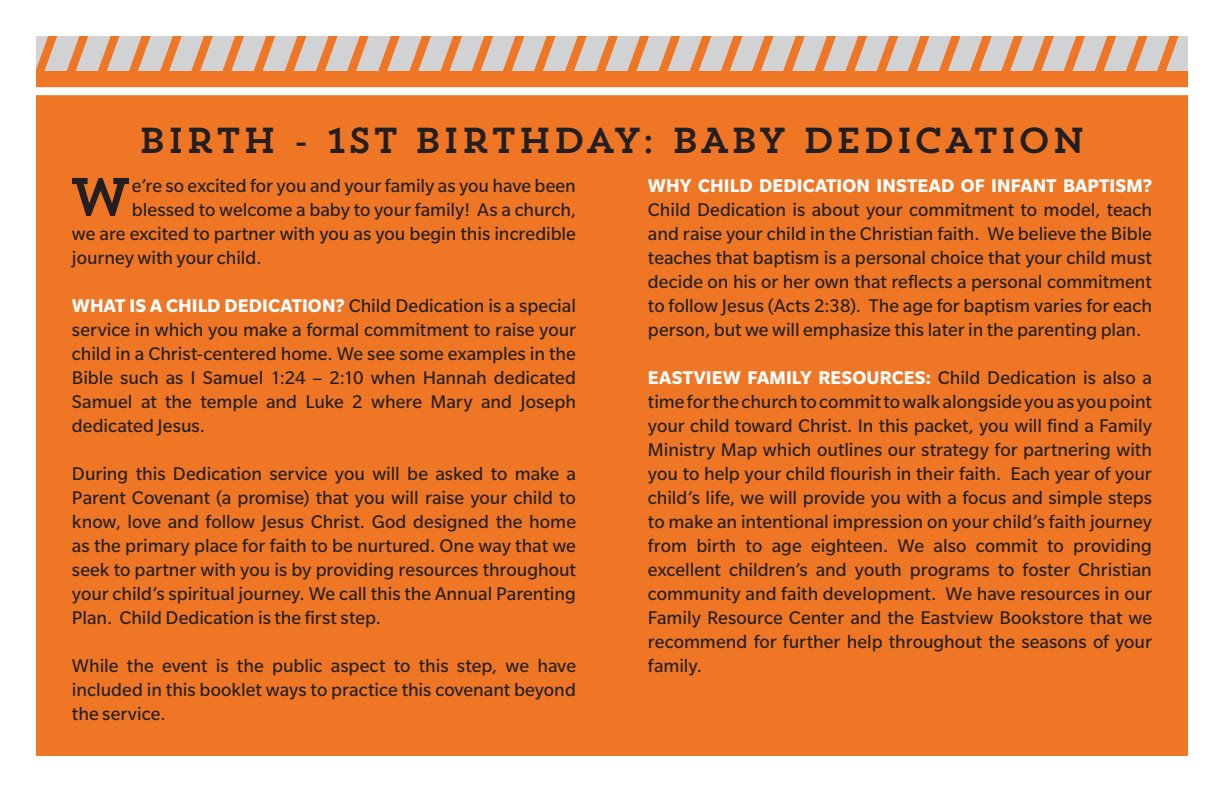
<style>
.page{position:relative;width:1224px;height:792px;background:#fff}
.page>*{position:absolute;margin:0;border:0;box-sizing:border-box;transform-origin:0 0}
.t1{font:54.2px "Trend Slab One";color:#231f20}
.t2{font:36px "Trend Slab One";color:#231f20}
.t3{font:20px/24px "Slate Std";color:#231f20;text-align:justify}
.t4{font:700 20px "Slate Std";letter-spacing:.005em;color:#fff}
.s1{font-weight:700;color:#fff}
</style>
<div class="page">
<div style="left:36px;top:36px;width:1152px;height:720px;background:#ee7625"></div>
<svg style="left:36px;top:36px;width:1152px;height:35px"></svg>
<div style="left:36px;top:87px;width:1152px;height:8px;background:#fff"></div>
<h2 class="t2" style="left:138px;top:118px;width:950px">BIRTH - 1ST BIRTHDAY: BABY DEDICATION</h2>
<h1 class="t1" style="left:69px;top:162px;width:64px">W</h1>
<p class="t3" style="left:132px;top:173px;width:446px">e’re so excited for you and your family as you have been</p>
<p class="t3" style="left:132px;top:197px;width:446px">blessed to welcome a baby to your family! As a church,</p>
<p class="t3" style="left:72px;top:221px;width:506px">we are excited to partner with you as you begin this incredible</p>
<p class="t3" style="left:72px;top:245px;width:191px">journey with your child.</p>
<p class="t3" style="left:72px;top:293px;width:506px"><span class="s1">WHAT IS A CHILD DEDICATION?</span> Child Dedication is a special service in which you make a formal commitment to raise your child in a Christ-centered home. We see some examples in the Bible such as I Samuel 1:24 – 2:10 when Hannah dedicated Samuel at the temple and Luke 2 where Mary and Joseph dedicated Jesus.</p>
<p class="t3" style="left:72px;top:461px;width:506px">During this Dedication service you will be asked to make a Parent Covenant (a promise) that you will raise your child to know, love and follow Jesus Christ. God designed the home as the primary place for faith to be nurtured. One way that we seek to partner with you is by providing resources throughout your child’s spiritual journey. We call this the Annual Parenting Plan. Child Dedication is the first step.</p>
<p class="t3" style="left:72px;top:654px;width:506px">While the event is the public aspect to this step, we have included in this booklet ways to practice this covenant beyond the service.</p>
<p class="t4" style="left:648px;top:175px;width:505px">WHY CHILD DEDICATION INSTEAD OF INFANT BAPTISM?</p>
<p class="t3" style="left:648px;top:198px;width:506px">Child Dedication is about your commitment to model, teach and raise your child in the Christian faith. We believe the Bible teaches that baptism is a personal choice that your child must decide on his or her own that reflects a personal commitment to follow Jesus (Acts 2:38). The age for baptism varies for each person, but we will emphasize this later in the parenting plan.</p>
<p class="t3" style="left:648px;top:366px;width:506px"><span class="s1">EASTVIEW FAMILY RESOURCES:</span> Child Dedication is also a time for the church to commit to walk alongside you as you point your child toward Christ. In this packet, you will find a Family Ministry Map which outlines our strategy for partnering with you to help your child flourish in their faith. Each year of your child’s life, we will provide you with a focus and simple steps to make an intentional impression on your child’s faith journey from birth to age eighteen. We also commit to providing excellent children’s and youth programs to foster Christian community and faith development. We have resources in our Family Resource Center and the Eastview Bookstore that we recommend for further help throughout the seasons of your family.</p>
</div>
